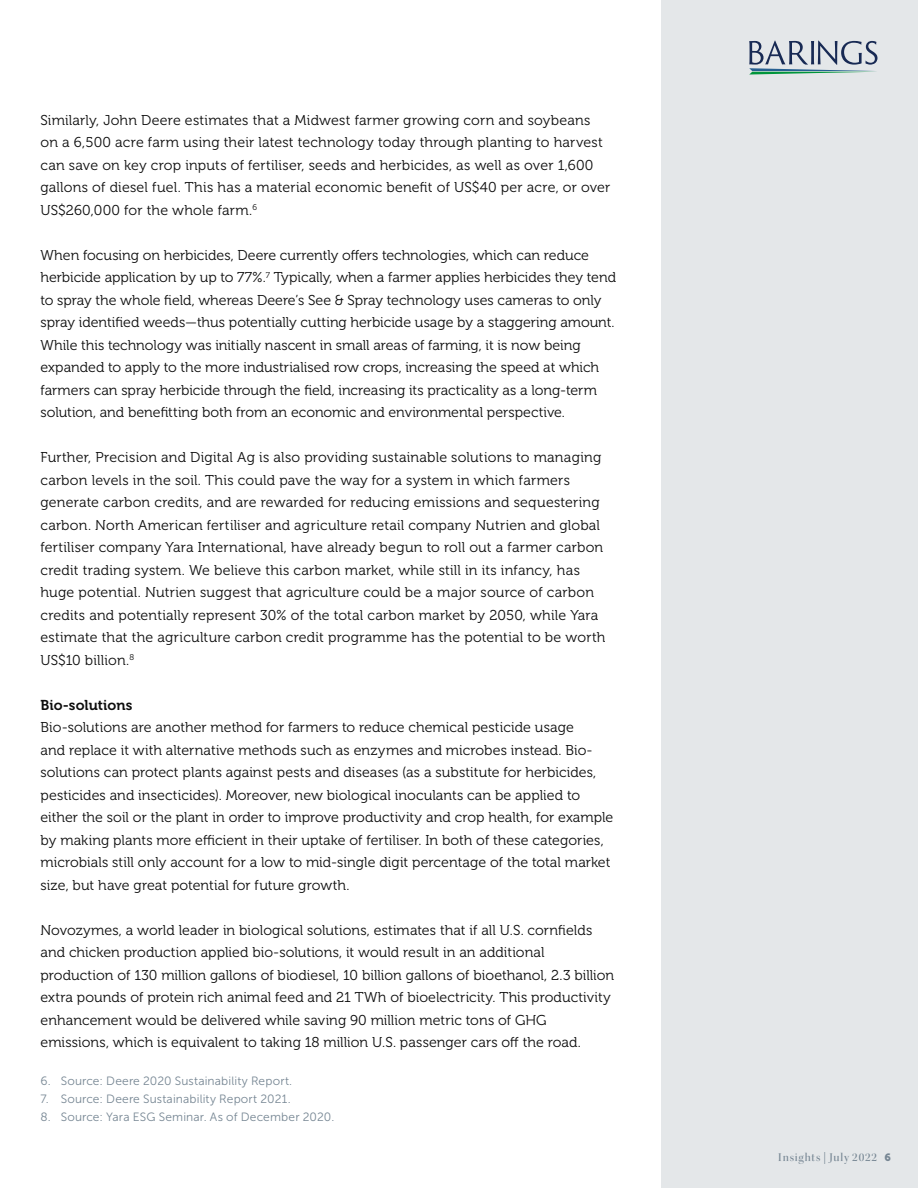
<style>
.page{position:relative;width:918px;height:1188px;background:#fff}
.page>*{position:absolute;margin:0;border:0;box-sizing:border-box;transform-origin:0 0}
.t1{font:14.25px/22.5px "Museo 300";letter-spacing:.005em;color:#0d0d0d}
.t2{font:14.25px "Museo 700";letter-spacing:.005em;color:#0d0d0d}
.t3{font:12px "Museo Sans 300";letter-spacing:.015em;color:#768693}
.t4{font:12px "Kepler Std Medium Disp";letter-spacing:.07em;color:#768693}
.s1{font-family:"Museo Sans 900";font-size:10.5px}
</style>
<div class="page">
<div style="left:662px;top:0;width:256px;height:1188px;background:#e4e7e9"></div>
<svg style="left:749px;top:40px;width:129px;height:35px"></svg>
<p class="t1" style="left:40px;top:109px;width:571px">Similarly, John Deere estimates that a Midwest farmer growing corn and soybeans on a 6,500 acre farm using their latest technology today through planting to harvest can save on key crop inputs of fertiliser, seeds and herbicides, as well as over 1,600 gallons of diesel fuel. This has a material economic benefit of US$40 per acre, or over US$260,000 for the whole farm.<sup>6</sup></p>
<p class="t1" style="left:40px;top:244px;width:577px">When focusing on herbicides, Deere currently offers technologies, which can reduce herbicide application by up to 77%.<sup>7</sup> Typically, when a farmer applies herbicides they tend to spray the whole field, whereas Deere’s See &amp; Spray technology uses cameras to only spray identified weeds—thus potentially cutting herbicide usage by a staggering amount.<br>While this technology was initially nascent in small areas of farming, it is now being expanded to apply to the more industrialised row crops, increasing the speed at which farmers can spray herbicide through the field, increasing its practicality as a long-term solution, and benefitting both from an economic and environmental perspective.</p>
<p class="t1" style="left:40px;top:446px;width:566px">Further, Precision and Digital Ag is also providing sustainable solutions to managing carbon levels in the soil. This could pave the way for a system in which farmers generate carbon credits, and are rewarded for reducing emissions and sequestering carbon. North American fertiliser and agriculture retail company Nutrien and global fertiliser company Yara International, have already begun to roll out a farmer carbon credit trading system. We believe this carbon market, while still in its infancy, has huge potential. Nutrien suggest that agriculture could be a major source of carbon credits and potentially represent 30% of the total carbon market by 2050, while Yara estimate that the agriculture carbon credit programme has the potential to be worth US$10 billion.<sup>8</sup></p>
<p class="t2" style="left:40px;top:697px;width:94px">Bio-solutions</p>
<p class="t1" style="left:40px;top:716px;width:574px">Bio-solutions are another method for farmers to reduce chemical pesticide usage<br>and replace it with alternative methods such as enzymes and microbes instead. Bio&shy;solutions can protect plants against pests and diseases (as a substitute for herbicides, pesticides and insecticides). Moreover, new biological inoculants can be applied to either the soil or the plant in order to improve productivity and crop health, for example by making plants more efficient in their uptake of fertiliser. In both of these categories, microbials still only account for a low to mid-single digit percentage of the total market size, but have great potential for future growth.</p>
<p class="t1" style="left:40px;top:919px;width:575px">Novozymes, a world leader in biological solutions, estimates that if all U.S. cornfields and chicken production applied bio-solutions, it would result in an additional production of 130 million gallons of biodiesel, 10 billion gallons of bioethanol, 2.3 billion extra pounds of protein rich animal feed and 21 TWh of bioelectricity. This productivity enhancement would be delivered while saving 90 million metric tons of GHG emissions, which is equivalent to taking 18 million U.S. passenger cars off the road.</p>
<p class="t3" style="left:40px;top:1074px;width:253px">6. Source: Deere 2020 Sustainability Report.</p>
<p class="t3" style="left:40px;top:1092px;width:252px">7. Source: Deere Sustainability Report 2021.</p>
<p class="t3" style="left:40px;top:1110px;width:295px">8. Source: Yara ESG Seminar. As of December 2020.</p>
<p class="t4" style="left:778px;top:1150px;width:114px">Insights | July 2022 <span class="s1">6</span></p>
</div>
